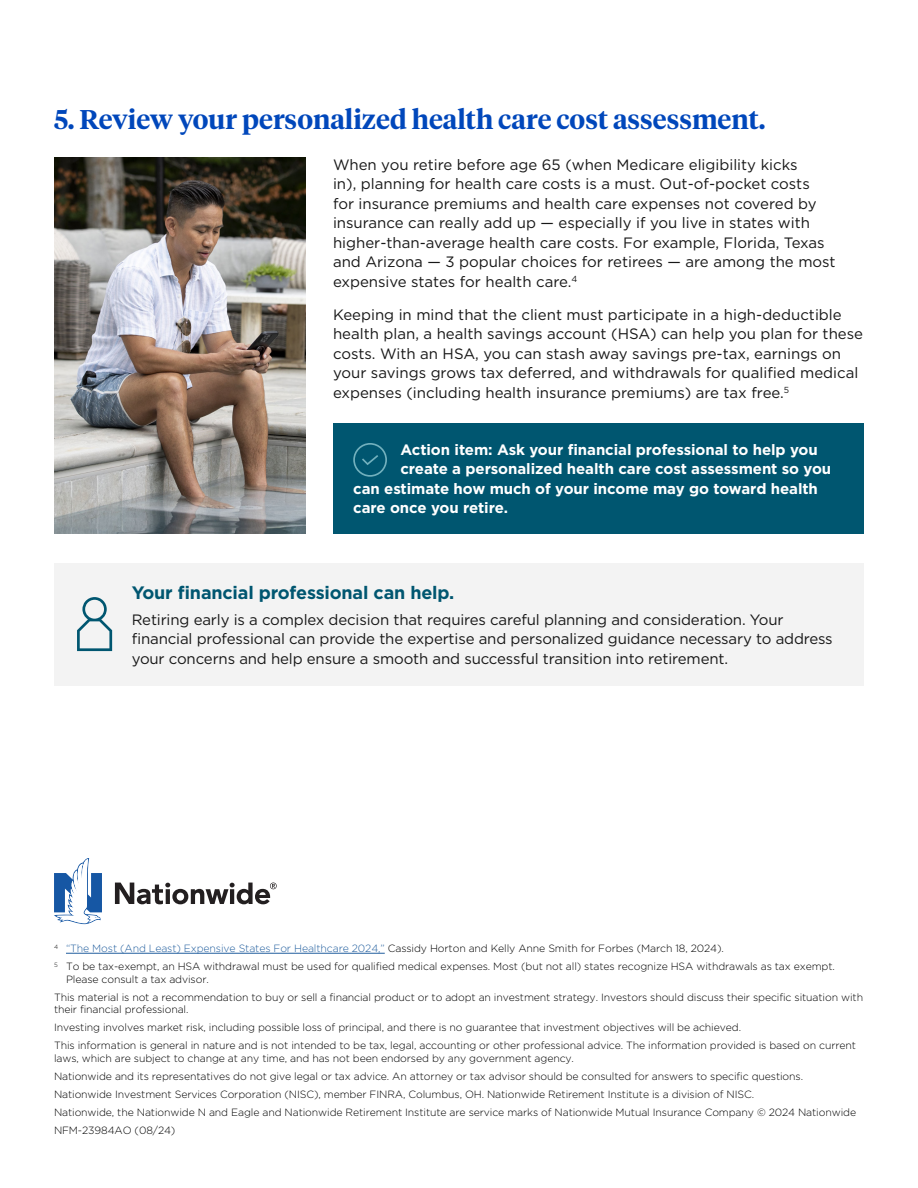
<style>
.page{position:relative;width:918px;height:1188px;background:#fff}
.page>*{position:absolute;margin:0;border:0;box-sizing:border-box;transform-origin:0 0}
.Vibrant_Blue_Subhead{font:600 27px "Tiempos Headline";color:#0047bb}
.Body_copy{font:700 18px "Gotham";letter-spacing:-.01em;color:#005670}
.Body_copy-2{font:15px/19.5px "Gotham";color:#171717}
.Action_Item{font:700 15px "Gotham";letter-spacing:-.005em;color:#fff}
.Disclosure__7pt{font:300 10.5px/12.6px "Gotham";letter-spacing:-.01em;color:#000}
.Endnotes{font:300 10.5px/12.6px "Gotham";letter-spacing:-.01em;color:#000}
.s1{color:#215e9e}
</style>
<div class="page">
<div style="left:333px;top:423px;width:531px;height:111px;background:#005670"></div>
<div style="left:54px;top:563px;width:810px;height:123px;background:#f3f3f3"></div>
<svg style="left:115px;top:883px;width:162px;height:21px"></svg>
<svg style="left:54px;top:858px;width:48px;height:66px"></svg>
<hr style="left:66px;top:953px;width:319px;height:1px;background:#215e9e">
<svg style="left:353px;top:443px;width:34px;height:34px"></svg>
<svg style="left:77px;top:597px;width:35px;height:54px"></svg>
<img style="left:54px;top:158px;width:252px;height:376px">
<p class="Vibrant_Blue_Subhead" style="left:54px;top:101px;width:713px">5. Review your personalized health care cost assessment.</p>
<p class="Body_copy-2" style="left:333px;top:154px;width:504px">When you retire before age 65 (when Medicare eligibility kicks<br>in), planning for health care costs is a must. Out-of-pocket costs<br>for insurance premiums and health care expenses not covered by insurance can really add up — especially if you live in states with higher-than-average health care costs. For example, Florida, Texas and Arizona — 3 popular choices for retirees — are among the most expensive states for health care.<sup>4</sup></p>
<p class="Body_copy-2" style="left:333px;top:304px;width:532px">Keeping in mind that the client must participate in a high-deductible health plan, a health savings account (HSA) can help you plan for these costs. With an HSA, you can stash away savings pre-tax, earnings on your savings grows tax deferred, and withdrawals for qualified medical expenses (including health insurance premiums) are tax free.<sup>5</sup></p>
<p class="Action_Item" style="left:400px;top:440px;width:419px">Action item: Ask your financial professional to help you</p>
<p class="Action_Item" style="left:400px;top:459px;width:432px">create a personalized health care cost assessment so you</p>
<p class="Action_Item" style="left:353px;top:479px;width:466px">can estimate how much of your income may go toward health</p>
<p class="Action_Item" style="left:353px;top:498px;width:156px">care once you retire.</p>
<p class="Body_copy" style="left:132px;top:580px;width:324px">Your financial professional can help.</p>
<p class="Body_copy-2" style="left:132px;top:610px;width:703px">Retiring early is a complex decision that requires careful planning and consideration. Your financial professional can provide the expertise and personalized guidance necessary to address your concerns and help ensure a smooth and successful transition into retirement.</p>
<p class="Endnotes" style="left:54px;top:942px;width:671px"><sup>4</sup> <span class="s1">“The Most (And Least) Expensive States For Healthcare 2024,”</span> Cassidy Horton and Kelly Anne Smith for Forbes (March 18, 2024).</p>
<p class="Endnotes" style="left:66px;top:960px;width:770px;text-indent:-12px"><sup>5</sup> To be tax-exempt, an HSA withdrawal must be used for qualified medical expenses. Most (but not all) states recognize HSA withdrawals as tax exempt.<br>Please consult a tax advisor.</p>
<p class="Disclosure__7pt" style="left:54px;top:991px;width:811px">This material is not a recommendation to buy or sell a financial product or to adopt an investment strategy. Investors should discuss their specific situation with their financial professional.</p>
<p class="Disclosure__7pt" style="left:54px;top:1021px;width:689px">Investing involves market risk, including possible loss of principal, and there is no guarantee that investment objectives will be achieved.</p>
<p class="Disclosure__7pt" style="left:54px;top:1039px;width:804px">This information is general in nature and is not intended to be tax, legal, accounting or other professional advice. The information provided is based on current laws, which are subject to change at any time, and has not been endorsed by any government agency.</p>
<p class="Disclosure__7pt" style="left:54px;top:1070px;width:751px">Nationwide and its representatives do not give legal or tax advice. An attorney or tax advisor should be consulted for answers to specific questions.</p>
<p class="Disclosure__7pt" style="left:54px;top:1088px;width:702px">Nationwide Investment Services Corporation (NISC), member FINRA, Columbus, OH. Nationwide Retirement Institute is a division of NISC.</p>
<p class="Disclosure__7pt" style="left:54px;top:1106px;width:804px">Nationwide, the Nationwide N and Eagle and Nationwide Retirement Institute are service marks of Nationwide Mutual Insurance Company © 2024 Nationwide</p>
<p class="Disclosure__7pt" style="left:54px;top:1124px;width:123px">NFM-23984AO (08/24)</p>
</div>
